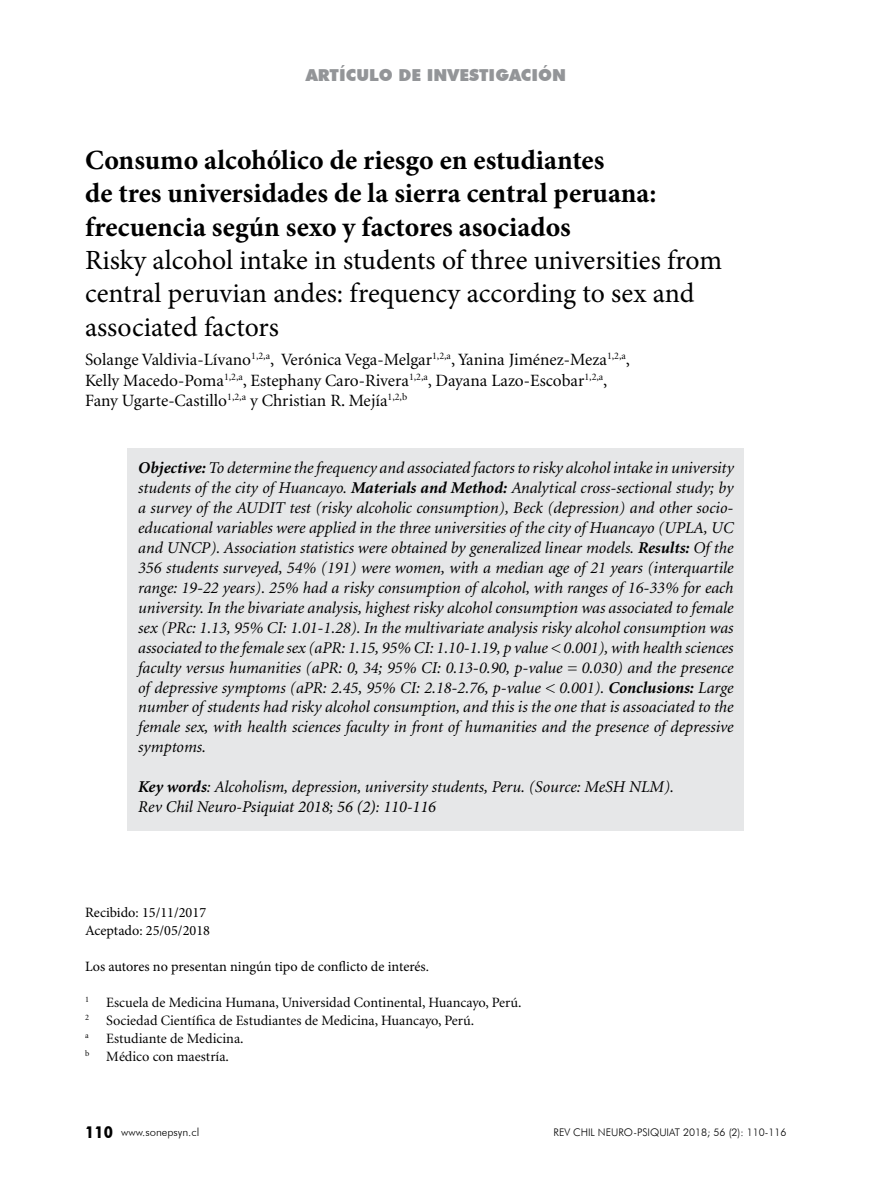
<style>
.page{position:relative;width:893px;height:1191px;background:#fff}
.page>*{position:absolute;margin:0;border:0;box-sizing:border-box;transform-origin:0 0}
.t1{font:700 27.75px/33.3px "Minion Pro";color:#000}
.t2{font:27.75px/33.3px "Minion Pro";color:#000}
.t3{font:17.25px/20.7px "Minion";color:#000}
.t4{font:italic 16.5px/20px "Minion";color:#000;text-align:justify}
.t5{font:italic 16.5px "Minion Pro";letter-spacing:-.005em;color:#000}
.t6{font:900 16.5px "Futura BT";color:#939598}
.t7{font:14.25px/18px "Minion";color:#000}
.t8{font:14.25px/18px "Minion Pro";color:#000}
.t9{font:300 11.25px "Futura BT";color:#000}
.t10{font:300 10.5px "Futura BT";color:#000}
.s1{font-weight:700}
.s2{font-weight:700;font-size:16.5px}
</style>
<div class="page">
<div style="left:128px;top:448px;width:616px;height:383px;background:#e6e7e8"></div>
<p class="t6" style="left:306px;top:65px;width:262px">ARTÍCULO DE INVESTIGACIÓN</p>
<h1 class="t1" style="left:85px;top:143px;width:573px">Consumo alcohólico de riesgo en estudiantes<br>de tres universidades de la sierra central peruana: frecuencia según sexo y factores asociados</h1>
<h1 class="t2" style="left:85px;top:243px;width:639px">Risky alcohol intake in students of three universities from central peruvian andes: frequency according to sex and associated factors</h1>
<p class="t3" style="left:85px;top:349px;width:546px">Solange Valdivia-Lívano<sup>1,2,a</sup>, Verónica Vega-Melgar<sup>1,2,a</sup>, Yanina Jiménez-Meza<sup>1,2,a</sup>,<br>Kelly Macedo-Poma<sup>1,2,a</sup>, Estephany Caro-Rivera<sup>1,2,a</sup>, Dayana Lazo-Escobar<sup>1,2,a</sup>,<br>Fany Ugarte-Castillo<sup>1,2,a</sup> y Christian R. Mejía<sup>1,2,b</sup></p>
<p class="t4" style="left:138px;top:458px;width:597px"><span class="s1">Objective:</span> To determine the frequency and associated factors to risky alcohol intake in university students of the city of Huancayo. <span class="s1">Materials and Method:</span> Analytical cross-sectional study; by a survey of the AUDIT test (risky alcoholic consumption), Beck (depression) and other socio&shy;educational variables were applied in the three universities of the city of Huancayo (UPLA, UC and UNCP). Association statistics were obtained by generalized linear models. <span class="s1">Results:</span> Of the 356 students surveyed, 54% (191) were women, with a median age of 21 years (interquartile range: 19-22 years). 25% had a risky consumption of alcohol, with ranges of 16-33% for each university. In the bivariate analysis, highest risky alcohol consumption was associated to female sex (PRc: 1.13, 95% CI: 1.01-1.28). In the multivariate analysis risky alcohol consumption was associated to the female sex (aPR: 1.15, 95% CI: 1.10-1.19, p value &lt; 0.001), with health sciences faculty versus humanities (aPR: 0, 34; 95% CI: 0.13-0.90, p-value = 0.030) and the presence of depressive symptoms (aPR: 2.45, 95% CI: 2.18-2.76, p-value &lt; 0.001). <span class="s1">Conclusions:</span> Large number of students had risky alcohol consumption, and this is the one that is assoaciated to the female sex, with health sciences faculty in front of humanities and the presence of depressive symptoms.</p>
<p class="t4" style="left:138px;top:777px;width:537px"><span class="s1">Key words</span>: Alcoholism, depression, university students, Peru. (Source: MeSH NLM).</p>
<p class="t5" style="left:138px;top:795px;width:299px">Rev Chil Neuro-Psiquiat 2018; 56 (2): 110-116</p>
<p class="t8" style="left:85px;top:903px;width:126px">Recibido: 15/11/2017<br>Aceptado: 25/05/2018</p>
<p class="t8" style="left:85px;top:957px;width:345px">Los autores no presentan ningún tipo de conflicto de interés.</p>
<p class="t7" style="left:85px;top:994px;width:438px"><sup>1</sup> Escuela de Medicina Humana, Universidad Continental, Huancayo, Perú.<br><sup>2</sup> Sociedad Científica de Estudiantes de Medicina, Huancayo, Perú.<br><sup>a</sup> Estudiante de Medicina.<br><sup>b</sup> Médico con maestría.</p>
<p class="t9" style="left:85px;top:1125px;width:116px"><span class="s2">110</span> www.sonepsyn.cl</p>
<p class="t10" style="left:553px;top:1125px;width:235px">REV CHIL NEURO-PSIQUIAT 2018; 56 (2): 110-116</p>
</div>
